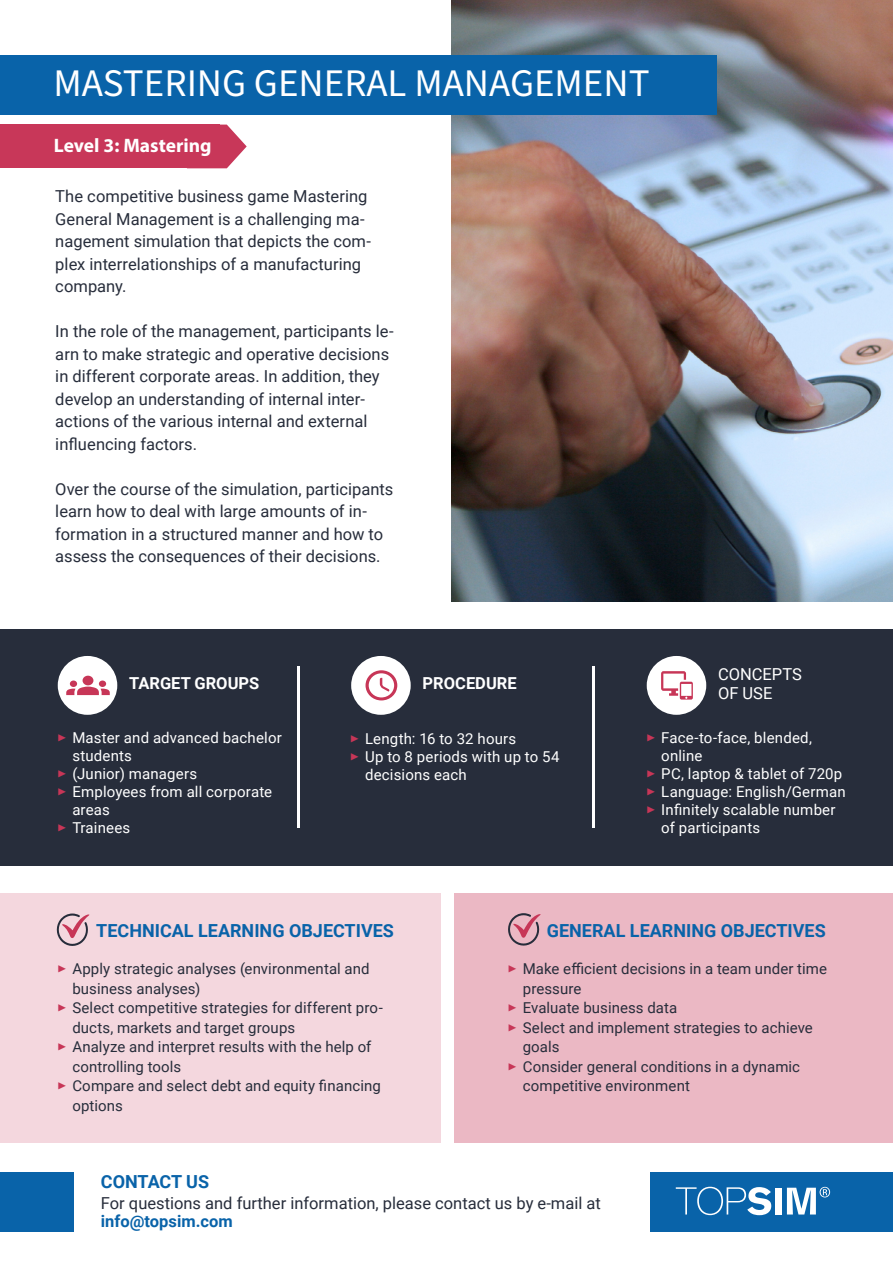
<style>
.page{position:relative;width:893px;height:1263px;background:#fff}
.page>*{position:absolute;margin:0;border:0;box-sizing:border-box;transform-origin:0 0}
.t1{font:39px "Source Sans Pro";color:#fff}
.t2{font:700 19.5px "Myriad Pro";color:#fff}
.t3{font:700 18px "Roboto";color:#0963a9}
.t4{font:16.5px/22.5px "Roboto";color:#272d3b}
.t5{font:700 16.5px "Roboto";color:#fff}
.t6{font:700 16.5px "Roboto";color:#0963a9}
.t7{font:16.5px/19.5px "Roboto";color:#fff}
.t8{font:15px "Roboto";letter-spacing:.005em;color:#272d3b}
.t9{font:15px "Roboto";letter-spacing:.01em;color:#fff}
.s1{font-family:"Source Sans Pro";color:#c73657}
</style>
<div class="page">
<img style="left:451px;top:0;width:442px;height:602px">
<div style="left:454px;top:893px;width:439px;height:250px;background:#ebb8c4"></div>
<div style="left:0;top:893px;width:440px;height:250px;background:#f4d7de"></div>
<svg style="left:508px;top:913px;width:33px;height:33px"></svg>
<svg style="left:56px;top:913px;width:34px;height:33px"></svg>
<div style="left:0;top:55px;width:717px;height:60px;background:#0963a9"></div>
<div style="left:0;top:629px;width:893px;height:236px;background:#272d3b"></div>
<hr style="left:298px;top:666px;width:2px;height:162px;background:#fff">
<div style="left:647px;top:656px;width:59px;height:59px;background:#fff;border-radius:50%"></div>
<svg style="left:661px;top:671px;width:32px;height:29px"></svg>
<div style="left:351px;top:656px;width:60px;height:59px;background:#fff;border-radius:50%"></div>
<svg style="left:365px;top:670px;width:32px;height:30px"></svg>
<hr style="left:593px;top:666px;width:2px;height:162px;background:#fff">
<div style="left:58px;top:656px;width:59px;height:59px;background:#fff;border-radius:50%"></div>
<svg style="left:66px;top:676px;width:44px;height:19px"></svg>
<svg style="left:219px;top:125px;width:28px;height:43px"></svg>
<div style="left:0;top:125px;width:219px;height:43px;background:#c83759"></div>
<div style="left:651px;top:1172px;width:242px;height:60px;background:#0963a9"></div>
<svg style="left:676px;top:1187px;width:95px;height:28px"></svg>
<div style="left:775px;top:1188px;width:6px;height:26px;background:#fff"></div>
<svg style="left:787px;top:1187px;width:43px;height:27px"></svg>
<div style="left:0;top:1172px;width:73px;height:60px;background:#0963a9"></div>
<h1 class="t1" style="left:53px;top:68px;width:598px">MASTERING GENERAL MANAGEMENT</h1>
<p class="t2" style="left:54px;top:138px;width:159px">Level 3: Mastering</p>
<p class="t4" style="left:55px;top:186px;width:317px">The competitive business game Mastering General Management is a challenging ma&shy;nagement simulation that depicts the com&shy;plex interrelationships of a manufacturing company.</p>
<p class="t4" style="left:55px;top:321px;width:340px">In the role of the management, participants le&shy;arn to make strategic and operative decisions in different corporate areas. In addition, they develop an understanding of internal inter&shy;actions of the various internal and external influencing factors.</p>
<p class="t4" style="left:55px;top:479px;width:340px">Over the course of the simulation, participants learn how to deal with large amounts of in&shy;formation in a structured manner and how to assess the consequences of their decisions.</p>
<p class="t5" style="left:129px;top:676px;width:132px">TARGET GROUPS</p>
<p class="t5" style="left:423px;top:676px;width:96px">PROCEDURE</p>
<p class="t9" style="left:57px;top:731px;width:226px"><span class="s1">▶</span> Master and advanced bachelor</p>
<p class="t9" style="left:72px;top:749px;width:61px">students</p>
<p class="t9" style="left:57px;top:767px;width:141px"><span class="s1">▶</span> (Junior) managers</p>
<p class="t9" style="left:57px;top:785px;width:216px"><span class="s1">▶</span> Employees from all corporate</p>
<p class="t9" style="left:72px;top:803px;width:39px">areas</p>
<p class="t9" style="left:57px;top:821px;width:74px"><span class="s1">▶</span> Trainees</p>
<p class="t9" style="left:350px;top:732px;width:168px"><span class="s1">▶</span> Length: 16 to 32 hours</p>
<p class="t9" style="left:350px;top:750px;width:211px"><span class="s1">▶</span> Up to 8 periods with up to 54</p>
<p class="t9" style="left:365px;top:768px;width:103px">decisions each</p>
<p class="t7" style="left:718px;top:665px;width:85px">CONCEPTS<br>OF USE</p>
<p class="t9" style="left:646px;top:731px;width:167px"><span class="s1">▶</span> Face-to-face, blended,</p>
<p class="t9" style="left:661px;top:749px;width:43px">online</p>
<p class="t9" style="left:646px;top:767px;width:197px"><span class="s1">▶</span> PC, laptop &amp; tablet of 720p</p>
<p class="t9" style="left:646px;top:785px;width:201px"><span class="s1">▶</span> Language: English/German</p>
<p class="t9" style="left:646px;top:799px;width:191px"><span class="s1">▶</span> Infinitely scalable number</p>
<p class="t9" style="left:661px;top:821px;width:100px">of participants</p>
<p class="t3" style="left:96px;top:923px;width:299px">TECHNICAL LEARNING OBJECTIVES</p>
<p class="t3" style="left:547px;top:923px;width:280px">GENERAL LEARNING OBJECTIVES</p>
<p class="t8" style="left:57px;top:962px;width:314px"><span class="s1">▶</span> Apply strategic analyses (environmental and</p>
<p class="t8" style="left:72px;top:982px;width:129px">business analyses)</p>
<p class="t8" style="left:57px;top:1001px;width:327px"><span class="s1">▶</span> Select competitive strategies for different pro-</p>
<p class="t8" style="left:72px;top:1021px;width:224px">ducts, markets and target groups</p>
<p class="t8" style="left:57px;top:1040px;width:315px"><span class="s1">▶</span> Analyze and interpret results with the help of</p>
<p class="t8" style="left:72px;top:1060px;width:110px">controlling tools</p>
<p class="t8" style="left:57px;top:1075px;width:325px"><span class="s1">▶</span> Compare and select debt and equity financing</p>
<p class="t8" style="left:72px;top:1099px;width:52px">options</p>
<p class="t8" style="left:508px;top:958px;width:321px"><span class="s1">▶</span> Make efÏcient decisions in a team under time</p>
<p class="t8" style="left:523px;top:982px;width:60px">pressure</p>
<p class="t8" style="left:508px;top:1001px;width:171px"><span class="s1">▶</span> Evaluate business data</p>
<p class="t8" style="left:508px;top:1021px;width:306px"><span class="s1">▶</span> Select and implement strategies to achieve</p>
<p class="t8" style="left:523px;top:1040px;width:38px">goals</p>
<p class="t8" style="left:508px;top:1060px;width:294px"><span class="s1">▶</span> Consider general conditions in a dynamic</p>
<p class="t8" style="left:523px;top:1079px;width:169px">competitive environment</p>
<p class="t3" style="left:101px;top:1174px;width:110px">CONTACT US</p>
<p class="t4" style="left:101px;top:1193px;width:501px">For questions and further information, please contact us by e-mail at</p>
<p class="t6" style="left:101px;top:1214px;width:133px">info@topsim.com</p>
</div>
